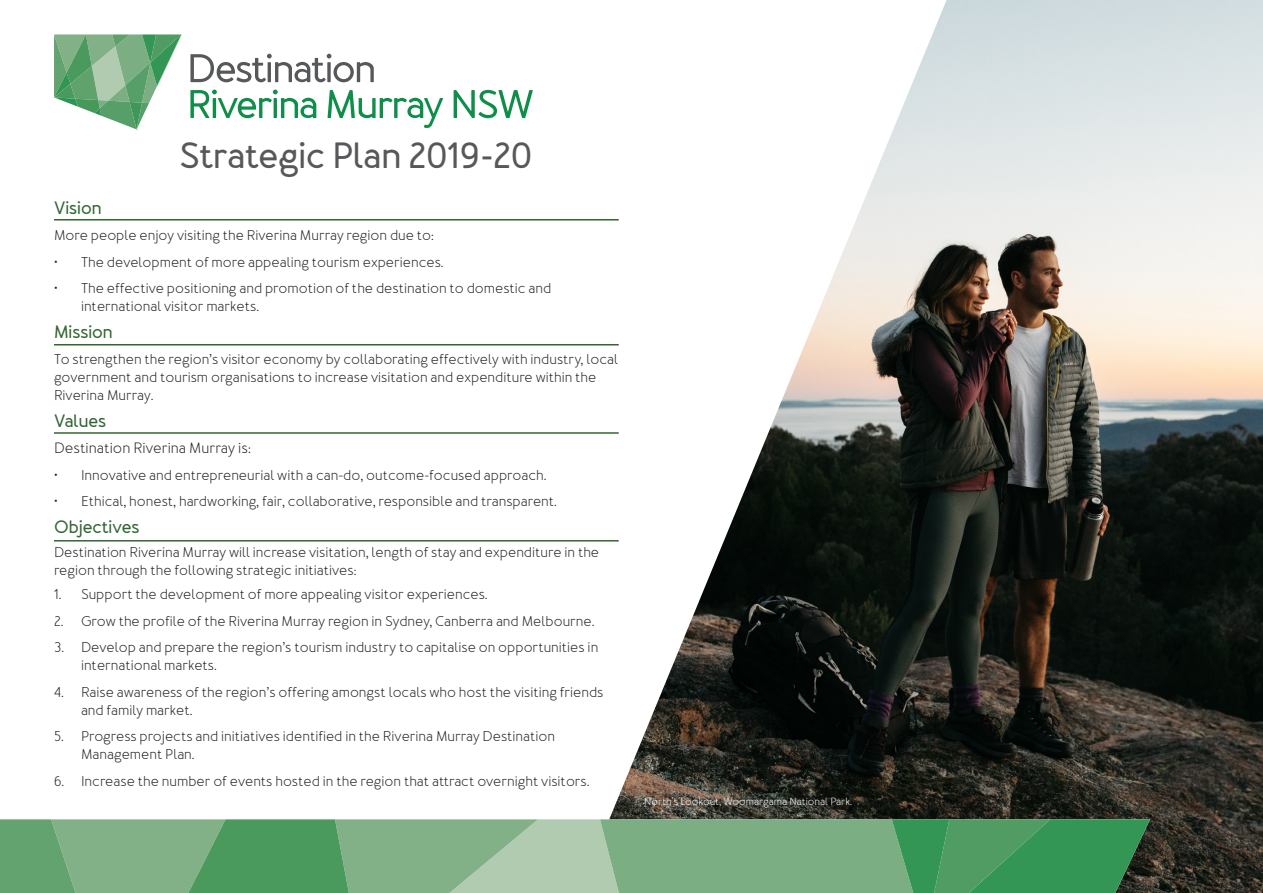
<style>
.page{position:relative;width:1263px;height:893px;background:#fff}
.page>*{position:absolute;margin:0;border:0;box-sizing:border-box;transform-origin:0 0}
.t1{font:700 36.45px "Merlo Round";letter-spacing:-.005em;color:#57585a}
.t2{font:700 18px "Merlo Round";color:#363}
.t3{font:15px "Merlo Round";color:#231f20}
.t4{font:14.25px/18px "Merlo Round";color:#231f20}
.t5{font:10.5px "Merlo Round";color:#fff}
</style>
<div class="page">
<img style="left:579px;top:0;width:684px;height:893px">
<svg style="left:54px;top:34px;width:127px;height:95px"></svg>
<svg style="left:190px;top:54px;width:184px;height:29px"></svg>
<svg style="left:190px;top:90px;width:126px;height:28px"></svg>
<svg style="left:327px;top:90px;width:116px;height:38px"></svg>
<svg style="left:454px;top:90px;width:79px;height:29px"></svg>
<div style="left:538px;top:819px;width:62px;height:74px;background:#b1cbb0"></div>
<svg style="left:0;top:819px;width:538px;height:74px;background:#75ac7d"></svg>
<svg style="left:600px;top:819px;width:550px;height:74px;background:#60a270"></svg>
<hr style="left:54px;top:219px;width:565px;height:1px;background:#363">
<hr style="left:54px;top:344px;width:565px;height:1px;background:#363">
<hr style="left:54px;top:432px;width:565px;height:2px;background:#363">
<hr style="left:54px;top:540px;width:565px;height:2px;background:#363">
<p class="t1" style="left:180px;top:133px;width:355px">Strategic Plan 2019-20</p>
<p class="t2" style="left:54px;top:196px;width:49px">Vision</p>
<p class="t4" style="left:54px;top:227px;width:381px">More people enjoy visiting the Riverina Murray region due to:</p>
<p class="t4" style="left:54px;top:253px;width:391px">• The development of more appealing tourism experiences.</p>
<p class="t4" style="left:81px;top:280px;width:472px;text-indent:-27px">• The effective positioning and promotion of the destination to domestic and international visitor markets.</p>
<p class="t2" style="left:54px;top:320px;width:60px">Mission</p>
<p class="t4" style="left:54px;top:351px;width:566px">To strengthen the region’s visitor economy by collaborating effectively with industry, local government and tourism organisations to increase visitation and expenditure within the<br>Riverina Murray.</p>
<p class="t2" style="left:54px;top:409px;width:54px">Values</p>
<p class="t3" style="left:54px;top:439px;width:198px">Destination Riverina Murray is:</p>
<p class="t4" style="left:54px;top:466px;width:494px">• Innovative and entrepreneurial with a can-do, outcome-focused approach.</p>
<p class="t4" style="left:54px;top:493px;width:504px">• Ethical, honest, hardworking, fair, collaborative, responsible and transparent.</p>
<p class="t2" style="left:54px;top:515px;width:87px">Objectives</p>
<p class="t4" style="left:54px;top:543px;width:547px">Destination Riverina Murray will increase visitation, length of stay and expenditure in the region through the following strategic initiatives:</p>
<p class="t4" style="left:54px;top:586px;width:435px">1. Support the development of more appealing visitor experiences.</p>
<p class="t4" style="left:54px;top:612px;width:542px">2. Grow the profile of the Riverina Murray region in Sydney, Canberra and Melbourne.</p>
<p class="t4" style="left:81px;top:639px;width:519px;text-indent:-27px">3. Develop and prepare the region’s tourism industry to capitalise on opportunities in international markets.</p>
<p class="t4" style="left:81px;top:683px;width:524px;text-indent:-27px">4. Raise awareness of the region’s offering amongst locals who host the visiting friends and family market.</p>
<p class="t4" style="left:81px;top:728px;width:476px;text-indent:-27px">5. Progress projects and initiatives identified in the Riverina Murray Destination<br>Management Plan.</p>
<p class="t4" style="left:54px;top:772px;width:537px">6. Increase the number of events hosted in the region that attract overnight visitors.</p>
<p class="t5" style="left:644px;top:795px;width:209px">North's Lookout, Woomargama National Park.</p>
</div>
